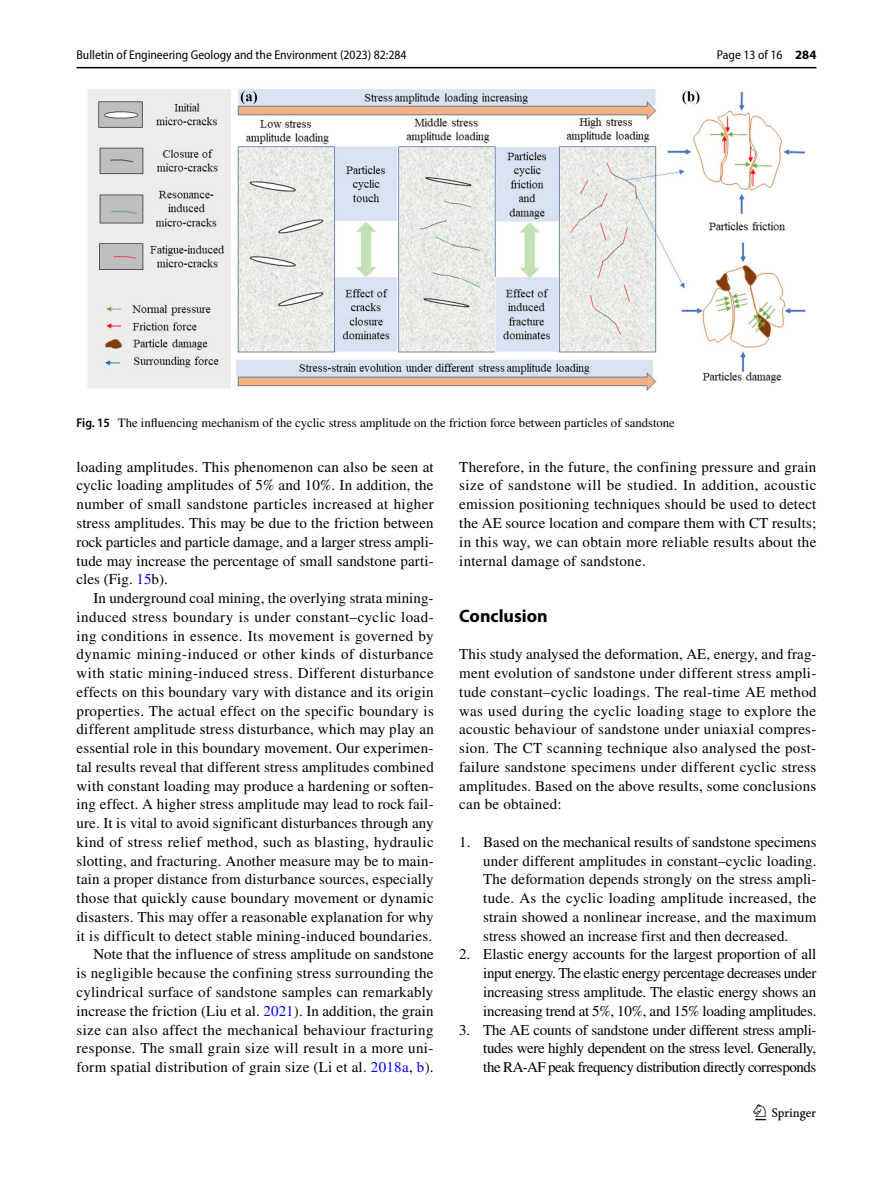
<style>
.page{position:relative;width:893px;height:1187px;background:#fff}
.page>*{position:absolute;margin:0;border:0;box-sizing:border-box;transform-origin:0 0}
.t1{font:22.5px "Springnew Regular 3";color:#000}
.t2{font:700 18px "Myriad Pro";color:#000}
.t3{font:15px/18.8px "STIX";letter-spacing:.015em;color:#000;text-align:justify}
.t4{font:12.75px "STIX";color:#000}
.t5{font:semi-condensed 12.75px "Myriad Pro";color:#000}
.s1{font-weight:700;font-stretch:normal}
.s2{font-family:"Myriad Pro";font-weight:600;font-stretch:semi-condensed}
.s3{color:#00f}
</style>
<div class="page">
<hr style="left:77px;top:67px;width:739px;height:1px;background:#000">
<img style="left:87px;top:89px;width:719px;height:303px">
<p class="t5" style="left:77px;top:48px;width:332px">Bulletin of Engineering Geology and the Environment (2023) 82:284</p>
<p class="t5" style="left:717px;top:48px;width:101px">Page 13 of 16 <span class="s1">284</span></p>
<p class="t4" style="left:77px;top:414px;width:600px"><span class="s2">Fig. 15</span> The influencing mechanism of the cyclic stress amplitude on the friction force between particles of sandstone</p>
<p class="t3" style="left:77px;top:458px;width:359px">loading amplitudes. This phenomenon can also be seen at cyclic loading amplitudes of 5% and 10%. In addition, the number of small sandstone particles increased at higher stress amplitudes. This may be due to the friction between rock particles and particle damage, and a larger stress ampli&shy;tude may increase the percentage of small sandstone parti&shy;cles (Fig. <span class="s3">15</span>b).</p>
<p class="t3" style="left:77px;top:589px;width:359px;text-align:right">In underground coal mining, the overlying strata mining&shy;induced stress boundary is under constant–cyclic load&shy;ing conditions in essence. Its movement is governed by dynamic mining-induced or other kinds of disturbance with static mining-induced stress. Different disturbance effects on this boundary vary with distance and its origin properties. The actual effect on the specific boundary is different amplitude stress disturbance, which may play an essential role in this boundary movement. Our experimen&shy;tal results reveal that different stress amplitudes combined with constant loading may produce a hardening or soften&shy;ing effect. A higher stress amplitude may lead to rock fail&shy;ure. It is vital to avoid significant disturbances through any kind of stress relief method, such as blasting, hydraulic slotting, and fracturing. Another measure may be to main&shy;tain a proper distance from disturbance sources, especially those that quickly cause boundary movement or dynamic disasters. This may offer a reasonable explanation for why it is difficult to detect stable mining-induced boundaries.<br>Note that the influence of stress amplitude on sandstone<br>is negligible because the confining stress surrounding the cylindrical surface of sandstone samples can remarkably increase the friction (Liu et al. <span class="s3">2021</span>). In addition, the grain size can also affect the mechanical behaviour fracturing response. The small grain size will result in a more uni&shy;form spatial distribution of grain size (Li et al. <span class="s3">2018a</span>, <span class="s3">b</span>).</p>
<p class="t3" style="left:459px;top:458px;width:359px">Therefore, in the future, the confining pressure and grain size of sandstone will be studied. In addition, acoustic emission positioning techniques should be used to detect the AE source location and compare them with CT results; in this way, we can obtain more reliable results about the internal damage of sandstone.</p>
<p class="t2" style="left:459px;top:604px;width:90px">Conclusion</p>
<p class="t3" style="left:459px;top:646px;width:359px">This study analysed the deformation, AE, energy, and frag&shy;ment evolution of sandstone under different stress ampli&shy;tude constant–cyclic loadings. The real-time AE method was used during the cyclic loading stage to explore the acoustic behaviour of sandstone under uniaxial compres&shy;sion. The CT scanning technique also analysed the post&shy;failure sandstone specimens under different cyclic stress amplitudes. Based on the above results, some conclusions can be obtained:</p>
<p class="t3" style="left:483px;top:833px;width:335px;text-indent:-24px">1. Based on the mechanical results of sandstone specimens under different amplitudes in constant–cyclic loading.<br>The deformation depends strongly on the stress ampli&shy;tude. As the cyclic loading amplitude increased, the strain showed a nonlinear increase, and the maximum stress showed an increase first and then decreased.</p>
<p class="t3" style="left:483px;top:946px;width:335px;text-indent:-24px">2. Elastic energy accounts for the largest proportion of all input energy. The elastic energy percentage decreases under increasing stress amplitude. The elastic energy shows an increasing trend at 5%, 10%, and 15% loading amplitudes.</p>
<p class="t3" style="left:483px;top:1021px;width:335px;text-indent:-24px">3. The AE counts of sandstone under different stress ampli&shy;tudes were highly dependent on the stress level. Generally, the RA-AF peak frequency distribution directly corresponds</p>
<h1 class="t1" style="left:755px;top:1104px;width:62px">1 3</h1>
</div>
